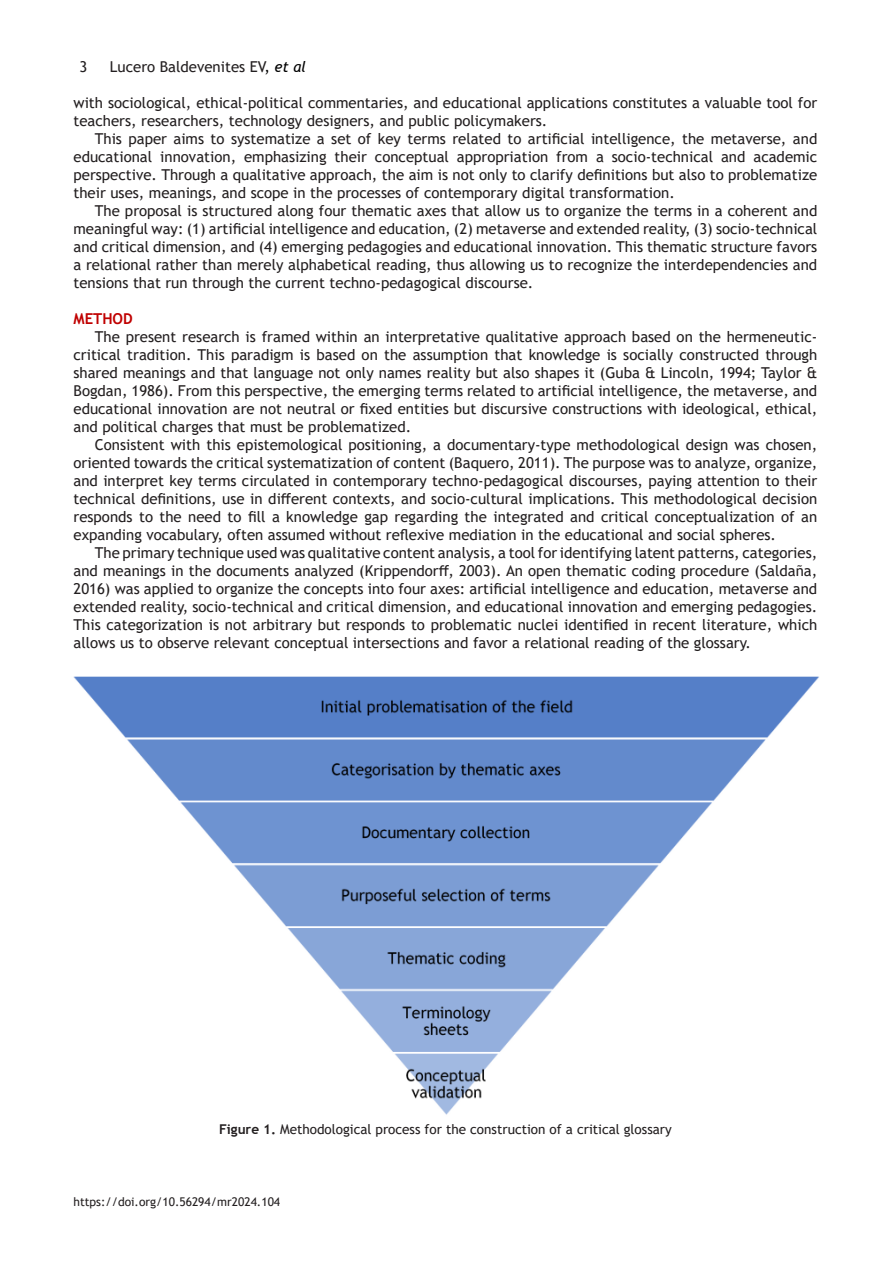
<style>
.page{position:relative;width:893px;height:1263px;background:#fff}
.page>*{position:absolute;margin:0;border:0;box-sizing:border-box;transform-origin:0 0}
.t1{font:15px/18px "Trebuchet MS";color:#231f20;text-align:justify}
.t2{font:700 15px "Trebuchet MS";color:#c00000}
.t3{font:13.5px "Trebuchet MS";color:#231f20}
.t4{font:12px "Trebuchet MS";color:#231f20}
.s1{color:#000}
.s2{font-style:italic;color:#000}
.s3{font-weight:700}
</style>
<div class="page">
<img style="left:73px;top:676px;width:746px;height:439px">
<p class="t1" style="left:80px;top:58px;width:9px">3</p>
<p class="t1" style="left:110px;top:58px;width:198px">Lucero Baldevenites EV<span class="s1">,</span> <span class="s2">et al</span></p>
<p class="t1" style="left:74px;top:94px;width:745px">with sociological, ethical-political commentaries, and educational applications constitutes a valuable tool for teachers, researchers, technology designers, and public policymakers.</p>
<p class="t1" style="left:74px;top:130px;width:745px;text-indent:21px">This paper aims to systematize a set of key terms related to artificial intelligence, the metaverse, and educational innovation, emphasizing their conceptual appropriation from a socio-technical and academic perspective. Through a qualitative approach, the aim is not only to clarify definitions but also to problematize their uses, meanings, and scope in the processes of contemporary digital transformation.</p>
<p class="t1" style="left:74px;top:202px;width:745px;text-indent:21px">The proposal is structured along four thematic axes that allow us to organize the terms in a coherent and meaningful way: (1) artificial intelligence and education, (2) metaverse and extended reality, (3) socio-technical and critical dimension, and (4) emerging pedagogies and educational innovation. This thematic structure favors a relational rather than merely alphabetical reading, thus allowing us to recognize the interdependencies and tensions that run through the current techno-pedagogical discourse.</p>
<p class="t2" style="left:74px;top:309px;width:61px">METHOD</p>
<p class="t1" style="left:74px;top:328px;width:745px;text-indent:21px">The present research is framed within an interpretative qualitative approach based on the hermeneutic&shy;critical tradition. This paradigm is based on the assumption that knowledge is socially constructed through shared meanings and that language not only names reality but also shapes it (Guba &amp; Lincoln, 1994; Taylor &amp; Bogdan, 1986). From this perspective, the emerging terms related to artificial intelligence, the metaverse, and educational innovation are not neutral or fixed entities but discursive constructions with ideological, ethical, and political charges that must be problematized.</p>
<p class="t1" style="left:74px;top:436px;width:745px;text-indent:21px">Consistent with this epistemological positioning, a documentary-type methodological design was chosen, oriented towards the critical systematization of content (Baquero, 2011). The purpose was to analyze, organize, and interpret key terms circulated in contemporary techno-pedagogical discourses, paying attention to their technical definitions, use in different contexts, and socio-cultural implications. This methodological decision responds to the need to fill a knowledge gap regarding the integrated and critical conceptualization of an expanding vocabulary, often assumed without reflexive mediation in the educational and social spheres.</p>
<p class="t1" style="left:74px;top:544px;width:745px;text-indent:21px">The primary technique used was qualitative content analysis, a tool for identifying latent patterns, categories, and meanings in the documents analyzed (Krippendorff, 2003). An open thematic coding procedure (Saldaña, 2016) was applied to organize the concepts into four axes: artificial intelligence and education, metaverse and extended reality, socio-technical and critical dimension, and educational innovation and emerging pedagogies.<br>This categorization is not arbitrary but responds to problematic nuclei identified in recent literature, which allows us to observe relevant conceptual intersections and favor a relational reading of the glossary.</p>
<p class="t3" style="left:219px;top:1121px;width:454px"><span class="s3">Figure 1.</span> Methodological process for the construction of a critical glossary</p>
<p class="t4" style="left:74px;top:1194px;width:208px">https://doi.org/10.56294/mr2024.104</p>
</div>
